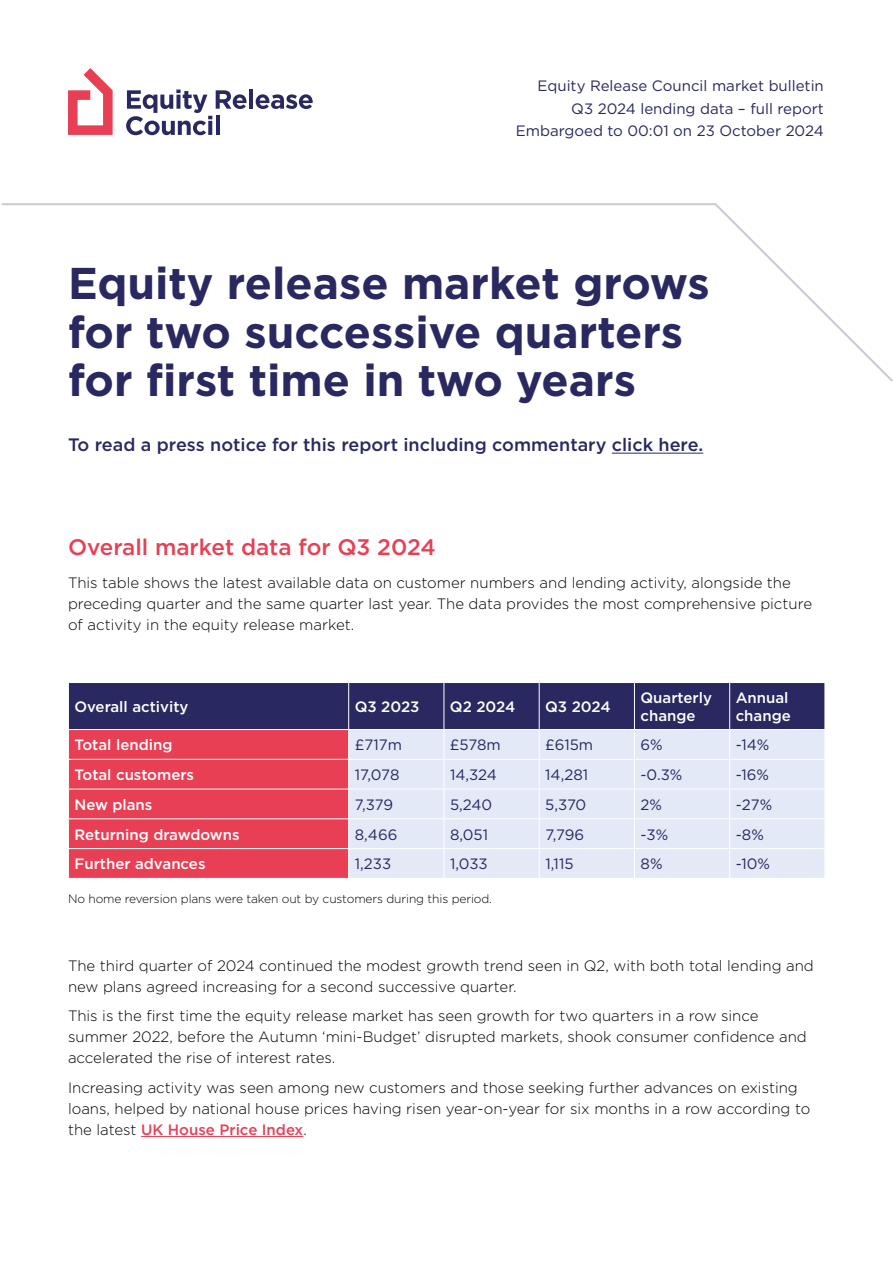
<style>
.page{position:relative;width:893px;height:1263px;background:#fff}
.page>*{position:absolute;margin:0;border:0;box-sizing:border-box;transform-origin:0 0}
.t1{font:700 44.4px/48.2px "Gotham";color:#292861}
.t2{font:500 22.5px "Gotham";color:#e83f55}
.t3{font:500 18px "Gotham";color:#292861}
.t4{font:300 15px/21px "Gotham";color:#000}
.t5{font:15px/22.5px "Gotham";color:#292861;text-align:right}
.t6{font:500 15px/18px "Gotham";color:#fff}
.t7{font:300 12px "Gotham";letter-spacing:-.01em;color:#000}
.s1{font-weight:500;color:#e83f55}
</style>
<div class="page">
<hr style="left:249px;top:90px;width:4px;height:19px;background:#292861">
<svg style="left:256px;top:94px;width:57px;height:15px"></svg>
<svg style="left:126px;top:90px;width:121px;height:45px"></svg>
<svg style="left:208px;top:121px;width:4px;height:14px"></svg>
<hr style="left:216px;top:116px;width:4px;height:19px;background:#292861">
<svg style="left:68px;top:68px;width:45px;height:67px"></svg>
<svg style="left:1px;top:203px;width:892px;height:179px"></svg>
<svg style="left:68px;top:682px;width:757px;height:196px;background:#ba8ea8"></svg>
<hr style="left:141px;top:1136px;width:162px;height:1px;background:#e83f55">
<hr style="left:612px;top:453px;width:91px;height:1px;background:#292861">
<p class="t5" style="left:516px;top:74px;width:310px">Equity Release Council market bulletin<br>Q3 2024 lending data – full report<br>Embargoed to 00:01 on 23 October 2024</p>
<h1 class="t1" style="left:68px;top:259px;width:643px">Equity release market grows for two successive quarters for first time in two years</h1>
<p class="t3" style="left:68px;top:433px;width:637px">To read a press notice for this report including commentary click here.</p>
<h2 class="t2" style="left:68px;top:532px;width:369px">Overall market data for Q3 2024</h2>
<p class="t4" style="left:68px;top:572px;width:746px">This table shows the latest available data on customer numbers and lending activity, alongside the preceding quarter and the same quarter last year. The data provides the most comprehensive picture of activity in the equity release market.</p>
<p class="t6" style="left:74px;top:697px;width:116px">Overall activity</p>
<p class="t6" style="left:355px;top:697px;width:66px">Q3 2023</p>
<p class="t6" style="left:450px;top:697px;width:67px">Q2 2024</p>
<p class="t6" style="left:545px;top:697px;width:67px">Q3 2024</p>
<p class="t6" style="left:640px;top:688px;width:73px">Quarterly change</p>
<p class="t6" style="left:736px;top:688px;width:57px">Annual change</p>
<p class="t6" style="left:74px;top:736px;width:99px">Total lending</p>
<p class="t5" style="left:355px;top:733px;width:49px">£717m</p>
<p class="t5" style="left:450px;top:733px;width:52px">£578m</p>
<p class="t5" style="left:545px;top:733px;width:49px">£615m</p>
<p class="t5" style="left:640px;top:733px;width:24px">6%</p>
<p class="t5" style="left:736px;top:733px;width:35px">-14%</p>
<p class="t6" style="left:74px;top:766px;width:121px">Total customers</p>
<p class="t5" style="left:355px;top:763px;width:46px">17,078</p>
<p class="t5" style="left:450px;top:763px;width:48px">14,324</p>
<p class="t5" style="left:545px;top:763px;width:44px">14,281</p>
<p class="t5" style="left:640px;top:763px;width:43px">-0.3%</p>
<p class="t5" style="left:736px;top:763px;width:35px">-16%</p>
<p class="t6" style="left:74px;top:795px;width:79px">New plans</p>
<p class="t5" style="left:355px;top:793px;width:40px">7,379</p>
<p class="t5" style="left:450px;top:793px;width:44px">5,240</p>
<p class="t5" style="left:545px;top:793px;width:43px">5,370</p>
<p class="t5" style="left:641px;top:793px;width:23px">2%</p>
<p class="t5" style="left:736px;top:793px;width:38px">-27%</p>
<p class="t6" style="left:75px;top:825px;width:167px">Returning drawdowns</p>
<p class="t5" style="left:355px;top:823px;width:44px">8,466</p>
<p class="t5" style="left:450px;top:823px;width:40px">8,051</p>
<p class="t5" style="left:545px;top:823px;width:40px">7,796</p>
<p class="t5" style="left:641px;top:823px;width:29px">-3%</p>
<p class="t5" style="left:736px;top:823px;width:30px">-8%</p>
<p class="t6" style="left:75px;top:855px;width:132px">Further advances</p>
<p class="t5" style="left:355px;top:852px;width:38px">1,233</p>
<p class="t5" style="left:450px;top:852px;width:39px">1,033</p>
<p class="t5" style="left:545px;top:852px;width:30px">1,115</p>
<p class="t5" style="left:641px;top:852px;width:23px">8%</p>
<p class="t5" style="left:736px;top:852px;width:36px">-10%</p>
<p class="t7" style="left:68px;top:891px;width:425px">No home reversion plans were taken out by customers during this period.</p>
<p class="t4" style="left:68px;top:955px;width:747px">The third quarter of 2024 continued the modest growth trend seen in Q2, with both total lending and new plans agreed increasing for a second successive quarter.</p>
<p class="t4" style="left:68px;top:1005px;width:740px">This is the first time the equity release market has seen growth for two quarters in a row since summer 2022, before the Autumn ‘mini-Budget’ disrupted markets, shook consumer confidence and accelerated the rise of interest rates.</p>
<p class="t4" style="left:68px;top:1077px;width:744px">Increasing activity was seen among new customers and those seeking further advances on existing loans, helped by national house prices having risen year-on-year for six months in a row according to the latest <span class="s1">UK House Price Index</span>.</p>
</div>
